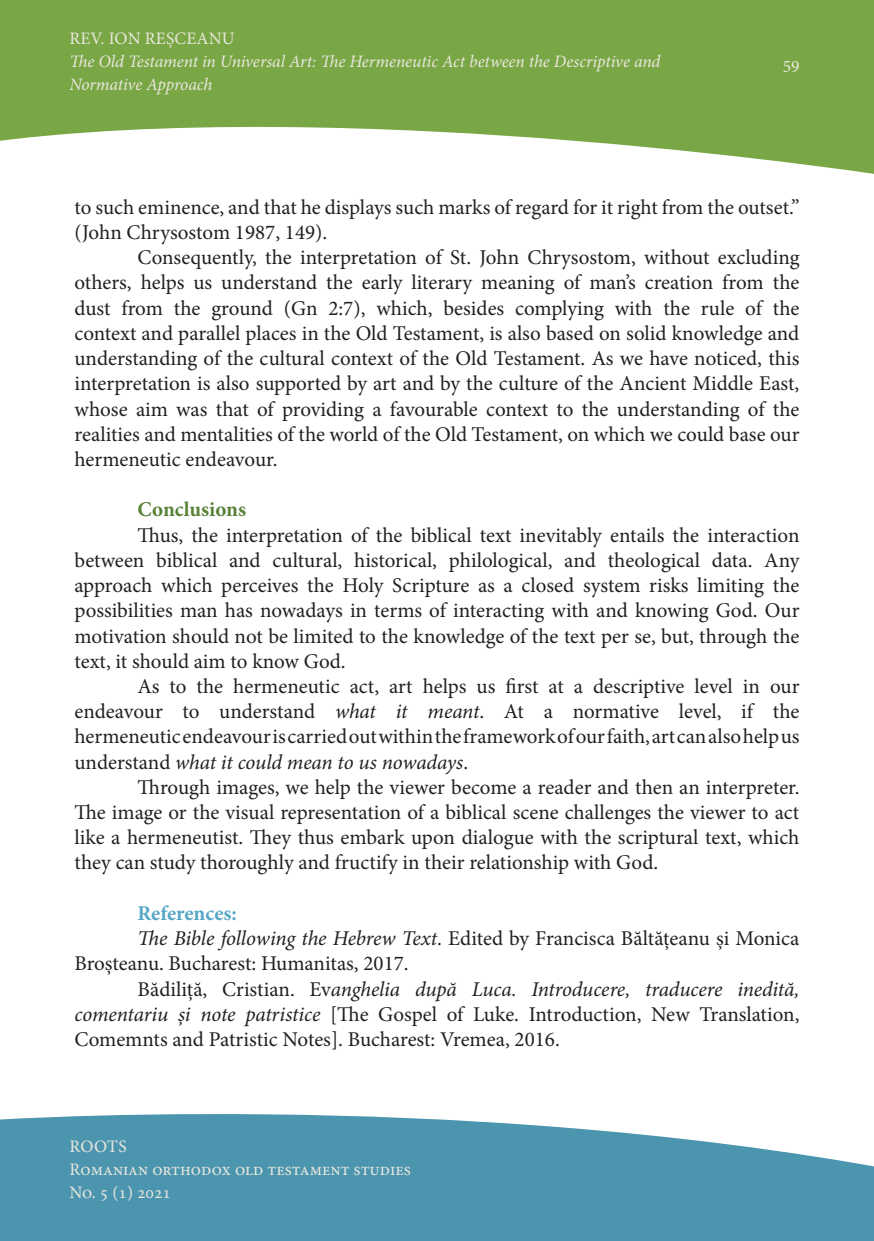
<style>
.page{position:relative;width:874px;height:1241px;background:#fff}
.page>*{position:absolute;margin:0;border:0;box-sizing:border-box;transform-origin:0 0}
.t1{font:21px/25.2px "Minion Pro";color:#231f20;text-align:justify}
.t2{font:700 21px "Minion Pro";color:#598239}
.t3{font:700 21px "Minion Pro";letter-spacing:-.005em;color:#55a7c5}
.t4{font:italic 17.5px/22.8px "Minion Pro";letter-spacing:-.005em;color:#eae7de}
.t5{font:17.5px/22.8px "Minion Pro";color:#eae7de}
.s1{font-style:italic}
</style>
<div class="page">
<svg style="left:0;top:0;width:873px;height:174px;fill:#79a745"></svg>
<svg style="left:0;top:1114px;width:873px;height:126px;background:#5e9fb7"></svg>
<p class="t5" style="left:70px;top:28px;width:167px">REV. ION REȘCEANU</p>
<p class="t4" style="left:69px;top:50px;width:592px">The Old Testament in Universal Art: The Hermeneutic Act between the Descriptive and<br>Normative Approach</p>
<p class="t5" style="left:782px;top:55px;width:18px">59</p>
<p class="t1" style="left:74px;top:194px;width:726px">to such eminence, and that he displays such marks of regard for it right from the outset.” (John Chrysostom 1987, 149).</p>
<p class="t1" style="left:74px;top:245px;width:726px;text-indent:63px">Consequently, the interpretation of St. John Chrysostom, without excluding others, helps us understand the early literary meaning of man’s creation from the dust from the ground (Gn 2:7), which, besides complying with the rule of the context and parallel places in the Old Testament, is also based on solid knowledge and understanding of the cultural context of the Old Testament. As we have noticed, this interpretation is also supported by art and by the culture of the Ancient Middle East, whose aim was that of providing a favourable context to the understanding of the realities and mentalities of the world of the Old Testament, on which we could base our hermeneutic endeavour.</p>
<p class="t2" style="left:137px;top:495px;width:110px">Conclusions</p>
<p class="t1" style="left:74px;top:522px;width:726px;text-indent:63px">Thus, the interpretation of the biblical text inevitably entails the interaction between biblical and cultural, historical, philological, and theological data. Any approach which perceives the Holy Scripture as a closed system risks limiting the possibilities man has nowadays in terms of interacting with and knowing God. Our motivation should not be limited to the knowledge of the text per se, but, through the text, it should aim to know God.</p>
<p class="t1" style="left:74px;top:673px;width:726px;text-indent:63px">As to the hermeneutic act, art helps us first at a descriptive level in our endeavour to understand <span class="s1">what it meant</span>. At a normative level, if the hermeneutic endeavour is carried out within the framework of our faith, art can also help us understand <span class="s1">what it could mean to us nowadays</span>.</p>
<p class="t1" style="left:74px;top:774px;width:726px;text-indent:63px">Through images, we help the viewer become a reader and then an interpreter.<br>The image or the visual representation of a biblical scene challenges the viewer to act like a hermeneutist. They thus embark upon dialogue with the scriptural text, which they can study thoroughly and fructify in their relationship with God.</p>
<p class="t3" style="left:137px;top:898px;width:101px">References:</p>
<p class="t1" style="left:74px;top:925px;width:726px;text-indent:63px"><span class="s1">The Bible following the Hebrew Text</span>. Edited by Francisca Băltățeanu și Monica<br>Broșteanu. Bucharest: Humanitas, 2017.</p>
<p class="t1" style="left:74px;top:976px;width:726px;text-indent:63px">Bădiliță, Cristian. Ev<span class="s1">anghelia după Luca. Introducere, traducere inedită, comentariu și note patristice</span> [The Gospel of Luke. Introduction, New Translation, Comemnts and Patristic Notes]. Bucharest: Vremea, 2016.</p>
<p class="t5" style="left:69px;top:1135px;width:343px">ROOTS<br>Romanian orthodox old testament studies<br>No. 5 (1) 2021</p>
</div>
